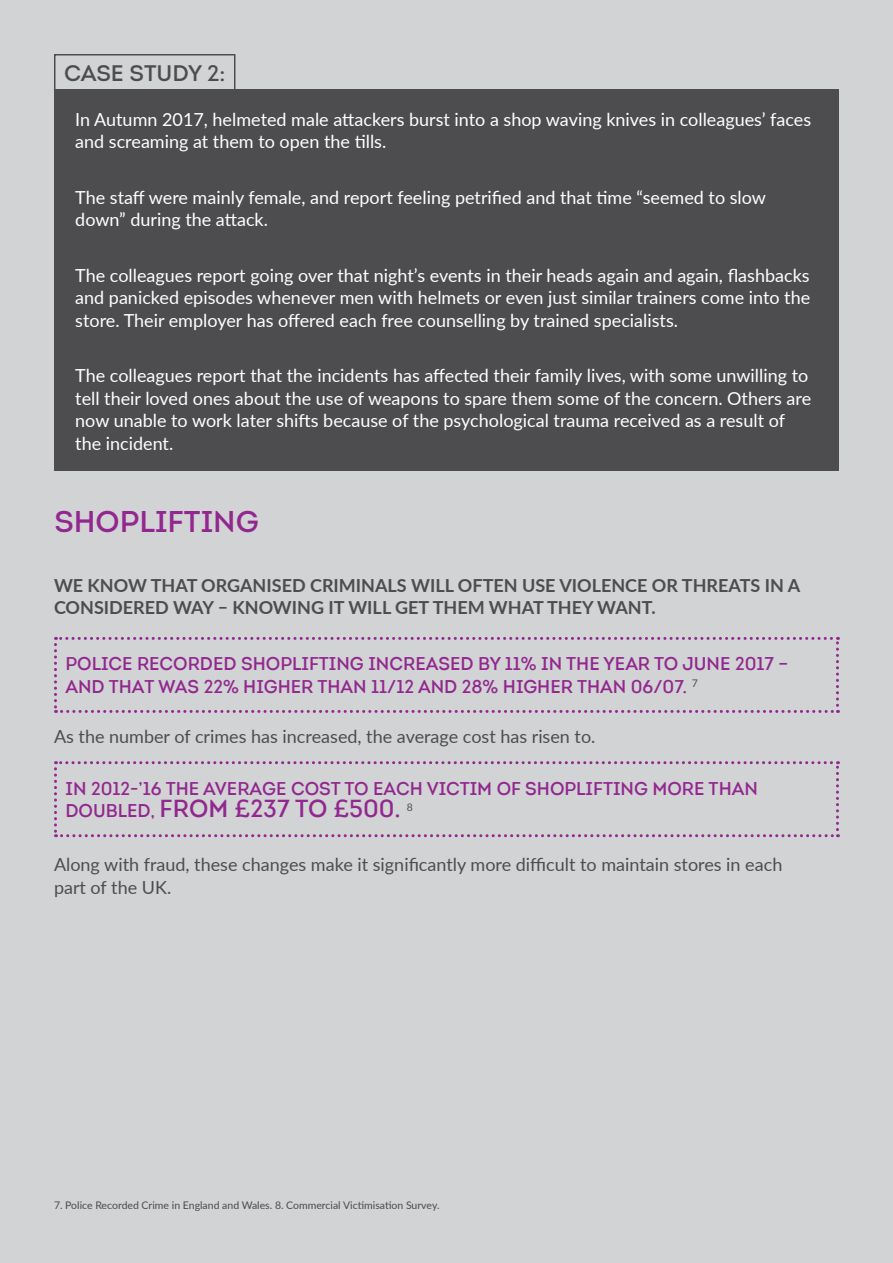
<style>
.page{position:relative;width:893px;height:1263px;background:#d1d3d4}
.page>*{position:absolute;margin:0;border:0;box-sizing:border-box;transform-origin:0 0}
.t1{font:30px "Intro Semi Bold Caps";color:#92278f}
.t2{font:600 24px "Intro";color:#92278f}
.t3{font:22.5px "Intro Semi Bold Caps";letter-spacing:-.005em;color:#4d4d4f}
.t4{font:18px/22.5px "Lato";color:#fff}
.t5{font:600 18px/22.5px "Intro";color:#92278f}
.t6{font:18px/22.5px "Lato";color:#4d4d4f}
.t7{font:700 18px/22.5px "Lato";color:#4d4d4f}
.t8{font:10.5px "Lato";color:#4a4a4b}
.t9{font:10.5px "Lato";color:#4d4d4f}
.s1{font-size:18px}
</style>
<div class="page">
<div style="left:54px;top:90px;width:785px;height:381px;background:#4d4d4f"></div>
<div style="left:54px;top:54px;width:181px;height:37px;border:2px solid #4d4d4f"></div>
<svg style="left:54px;top:637px;width:785px;height:76px"></svg>
<svg style="left:54px;top:761px;width:785px;height:76px"></svg>
<p class="t3" style="left:64px;top:59px;width:163px">CASE STUDY 2:</p>
<p class="t4" style="left:75px;top:107px;width:737px">In Autumn 2017, helmeted male attackers burst into a shop waving knives in colleagues’ faces and screaming at them to open the tills.</p>
<p class="t4" style="left:75px;top:185px;width:692px">The staff were mainly female, and report feeling petrified and that time “seemed to slow down” during the attack.</p>
<p class="t4" style="left:75px;top:263px;width:736px;text-align:justify">The colleagues report going over that night’s events in their heads again and again, flashbacks and panicked episodes whenever men with helmets or even just similar trainers come into the store. Their employer has offered each free counselling by trained specialists.</p>
<p class="t4" style="left:75px;top:364px;width:737px">The colleagues report that the incidents has affected their family lives, with some unwilling to tell their loved ones about the use of weapons to spare them some of the concern. Others are now unable to work later shifts because of the psychological trauma received as a result of the incident.</p>
<h1 class="t1" style="left:54px;top:503px;width:206px">SHOPLIFTING</h1>
<p class="t7" style="left:54px;top:573px;width:748px">WE KNOW THAT ORGANISED CRIMINALS WILL OFTEN USE VIOLENCE OR THREATS IN A<br>CONSIDERED WAY – KNOWING IT WILL GET THEM WHAT THEY WANT.</p>
<p class="t5" style="left:66px;top:653px;width:724px">POLICE RECORDED SHOPLIFTING INCREASED BY 11% IN THE YEAR TO JUNE 2017 –<br>AND THAT WAS 22% HIGHER THAN 11/12 AND 28% HIGHER THAN 06/07. <sup>7</sup></p>
<p class="t6" style="left:54px;top:724px;width:543px">As the number of crimes has increased, the average cost has risen to.</p>
<p class="t5" style="left:66px;top:777px;width:694px">IN 2012-’16 THE AVERAGE COST TO EACH VICTIM OF SHOPLIFTING MORE THAN</p>
<h2 class="t2" style="left:66px;top:794px;width:337px"><span class="s1">DOUBLED,</span> FROM £237 TO £500.</h2>
<p class="t9" style="left:407px;top:800px;width:8px">8</p>
<p class="t6" style="left:54px;top:852px;width:730px">Along with fraud, these changes make it significantly more difficult to maintain stores in each part of the UK.</p>
<p class="t8" style="left:54px;top:1198px;width:387px">7. Police Recorded Crime in England and Wales. 8. Commercial Victimisation Survey.</p>
</div>
